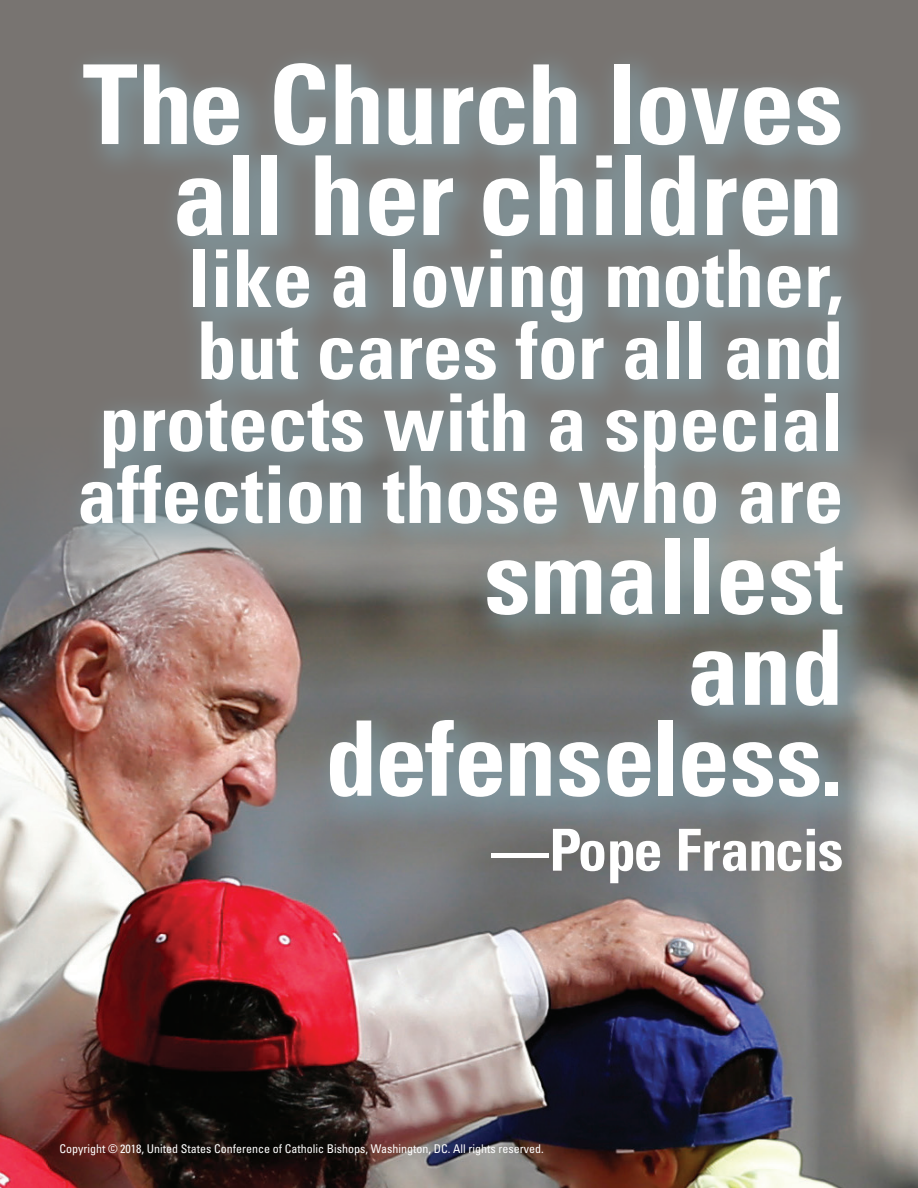
<style>
.page{position:relative;width:918px;height:1188px;background:#fff}
.page>*{position:absolute;margin:0;border:0;box-sizing:border-box;transform-origin:0 0}
.t1{font:700 condensed 110.25px/91.1px "Univers LT Std";color:#fff;text-align:right}
.t2{font:700 condensed 104.25px/90.9px "Univers LT Std";color:#fff;text-align:right}
.t3{font:700 condensed 79.65px/72px "Univers LT Std";color:#fff;text-align:right}
.t4{font:700 condensed 57.9px "Univers LT Std";letter-spacing:-.02em;color:#fff}
.t5{font:condensed 12px "Univers LT Std";color:#fff}
</style>
<div class="page">
<img style="left:0;top:669px;width:918px;height:519px">
<div style="left:0;top:0;width:918px;height:669px;background:#787471"></div>
<div style="left:61px;top:44px;width:818px;height:789px;background:#86a8b3;opacity:.54"></div>
<h1 class="t1" style="left:83px;top:59px;width:762px">The Church loves all her children</h1>
<h3 class="t3" style="left:77px;top:242px;width:768px">like a loving mother, but cares for all and protects with a special affection those who are</h3>
<h2 class="t2" style="left:325px;top:531px;width:520px">smallest and defenseless.</h2>
<h3 class="t4" style="left:491px;top:815px;width:354px">—Pope Francis</h3>
<p class="t5" style="left:59px;top:1141px;width:486px">Copyright © 2018, United States Conference of Catholic Bishops, Washington, DC. All rights reserved.</p>
</div>
